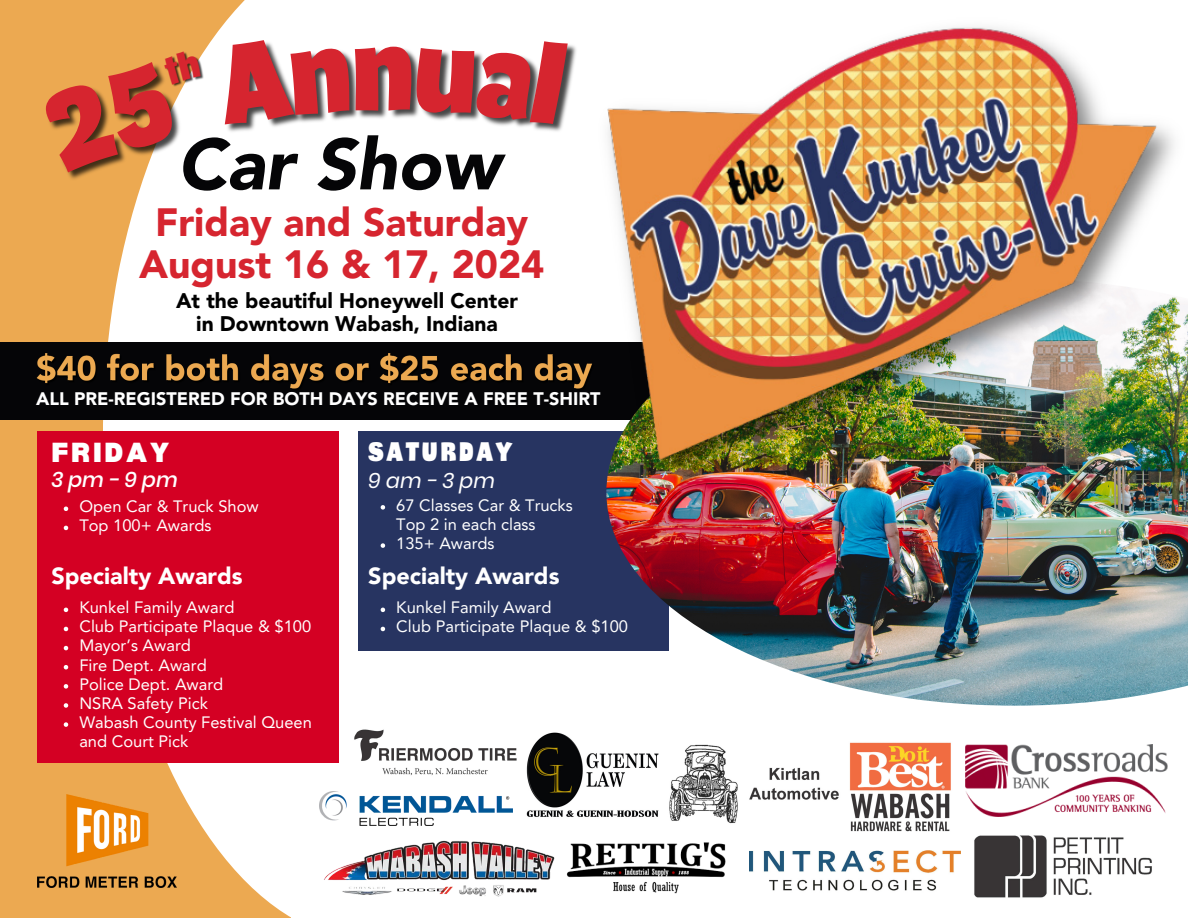
<style>
.page{position:relative;width:1188px;height:918px;background:#fff}
.page>*{position:absolute;margin:0;border:0;box-sizing:border-box;transform-origin:0 0}
.t1{font:italic 900 71.55px "Avenir LT Pro";color:#050507}
.t2{font:900 39.15px "Avenir LT Std";color:#d6252f}
.t3{font:27px "Thump";letter-spacing:.1em;color:#fff}
.t4{font:900 27px "Bernoru";letter-spacing:.1em;color:#fff}
.t5{font:900 23.4px "Avenir LT Pro";color:#fff}
.t6{font:900 21px/22.5px "Avenir LT Std";color:#000;text-align:center}
.t7{font:italic 21px "Poppins";letter-spacing:.125em;color:#fff}
.t8{font:italic 500 21px "Poppins";letter-spacing:.115em;color:#fff}
.t9{font:900 18px "Avenir LT Std";color:#fff}
.t10{font:16.5px/19.2px "Avenir LT Pro";color:#fff}
</style>
<div class="page">
<div style="left:0;top:0;width:291px;height:918px;background:#eca951"></div>
<svg style="left:103px;top:212px;width:236px;height:706px;fill:#fff"></svg>
<div style="left:0;top:342px;width:749px;height:78px;background:#050507"></div>
<div style="left:358px;top:431px;width:310px;height:220px;background:#273461"></div>
<img style="left:622px;top:551px;width:566px;height:155px">
<div style="left:37px;top:431px;width:302px;height:331px;background:#d40023"></div>
<img style="left:37px;top:795px;width:140px;height:93px">
<img style="left:669px;top:744px;width:170px;height:80px">
<img style="left:965px;top:744px;width:203px;height:72px">
<img style="left:566px;top:842px;width:160px;height:52px">
<img style="left:749px;top:850px;width:212px;height:41px">
<img style="left:526px;top:732px;width:133px;height:85px">
<img style="left:354px;top:729px;width:163px;height:46px">
<img style="left:36px;top:353px;width:486px;height:36px">
<svg style="left:381px;top:505px;width:4px;height:5px"></svg>
<svg style="left:381px;top:543px;width:4px;height:5px"></svg>
<img style="left:849px;top:742px;width:102px;height:90px">
<img style="left:974px;top:835px;width:178px;height:63px">
<img style="left:68px;top:0;width:458px;height:212px">
<img style="left:533px;top:27px;width:655px;height:524px">
<img style="left:322px;top:836px;width:233px;height:64px">
<img style="left:319px;top:792px;width:194px;height:34px">
<svg style="left:64px;top:507px;width:4px;height:4px"></svg>
<svg style="left:64px;top:526px;width:4px;height:4px"></svg>
<svg style="left:64px;top:608px;width:4px;height:4px"></svg>
<svg style="left:64px;top:627px;width:4px;height:4px"></svg>
<svg style="left:64px;top:646px;width:4px;height:4px"></svg>
<svg style="left:64px;top:665px;width:4px;height:4px"></svg>
<svg style="left:64px;top:684px;width:4px;height:5px"></svg>
<svg style="left:64px;top:703px;width:4px;height:5px"></svg>
<svg style="left:64px;top:722px;width:4px;height:5px"></svg>
<svg style="left:381px;top:608px;width:4px;height:4px"></svg>
<svg style="left:381px;top:627px;width:4px;height:4px"></svg>
<img style="left:159px;top:41px;width:51px;height:56px">
<svg style="left:213px;top:36px;width:355px;height:90px"></svg>
<svg style="left:47px;top:49px;width:154px;height:124px"></svg>
<p class="t1" style="left:178px;top:135px;width:324px">Car Show</p>
<p class="t2" style="left:155px;top:206px;width:375px">Friday and Saturday</p>
<p class="t2" style="left:139px;top:248px;width:407px">August 16 &amp; 17, 2024</p>
<p class="t6" style="left:176px;top:291px;width:343px">At the beautiful Honeywell Center in Downtown Wabash, Indiana</p>
<p class="t9" style="left:36px;top:392px;width:566px">ALL PRE-REGISTERED FOR BOTH DAYS RECEIVE A FREE T-SHIRT</p>
<p class="t4" style="left:51px;top:437px;width:120px">FRIDAY</p>
<p class="t8" style="left:51px;top:465px;width:128px">3pm-9pm</p>
<p class="t10" style="left:79px;top:498px;width:181px">Open Car &amp; Truck Show</p>
<p class="t10" style="left:79px;top:517px;width:134px">Top 100+ Awards</p>
<p class="t5" style="left:51px;top:567px;width:193px">Specialty Awards</p>
<p class="t10" style="left:79px;top:599px;width:157px">Kunkel Family Award</p>
<p class="t10" style="left:79px;top:619px;width:233px">Club Participate Plaque &amp; $100</p>
<p class="t10" style="left:79px;top:638px;width:234px">Mayor’s Award<br>Fire Dept. Award<br>Police Dept. Award<br>NSRA Safety Pick<br>Wabash County Festival Queen and Court Pick</p>
<p class="t3" style="left:368px;top:435px;width:146px">SATURDAY</p>
<p class="t7" style="left:368px;top:466px;width:128px">9am-3pm</p>
<h6 class="t10" style="left:396px;top:497px;width:178px">67 Classes Car &amp; Trucks<br>Top 2 in each class</h6>
<p class="t10" style="left:396px;top:535px;width:100px">135+ Awards</p>
<h3 class="t5" style="left:368px;top:567px;width:193px">Specialty Awards</h3>
<p class="t10" style="left:396px;top:599px;width:233px">Kunkel Family Award<br>Club Participate Plaque &amp; $100</p>
</div>
